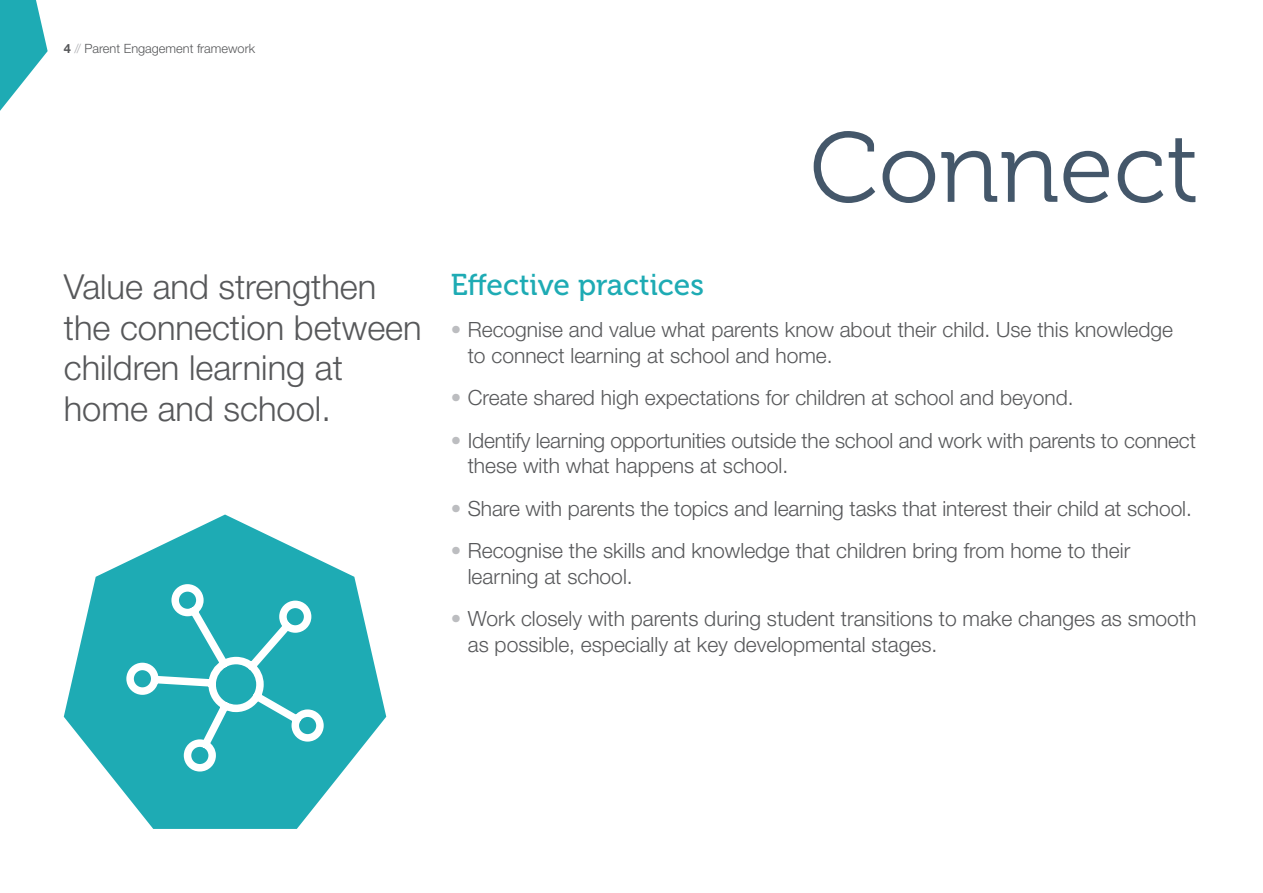
<style>
.page{position:relative;width:1263px;height:893px;background:#fff}
.page>*{position:absolute;margin:0;border:0;box-sizing:border-box;transform-origin:0 0}
.t1{font:99px "Museo 300";color:#44576a}
.t2{font:300 34.5px/40.5px "Helvetica Neue";color:#57585a}
.t3{font:30px "Museo 500";color:#1eabb4}
.t4{font:300 21px/25.5px "Helvetica Neue";color:#57585a}
.t5{font:300 12.75px "Helvetica Neue";color:#57585a}
.s1{font-weight:700}
.s2{color:#a8a9ad}
.s3{color:#bcbdc0}
</style>
<div class="page">
<svg style="left:0;top:0;width:48px;height:111px"></svg>
<svg style="left:64px;top:563px;width:322px;height:228px;fill:#1eabb4"></svg>
<svg style="left:123px;top:514px;width:204px;height:315px"></svg>
<p class="t5" style="left:64px;top:40px;width:193px"><span class="s1">4</span> <span class="s2">//</span> Parent Engagement framework</p>
<p class="t2" style="left:64px;top:266px;width:359px">Value and strengthen the connection between children learning at home and school.</p>
<p class="t1" style="left:810px;top:114px;width:391px">Connect</p>
<p class="t3" style="left:451px;top:268px;width:255px">Effective practices</p>
<p class="t4" style="left:468px;top:316px;width:707px;text-indent:-17px"><span class="s3">•</span> Recognise and value what parents know about their child. Use this knowledge to connect learning at school and home.</p>
<p class="t4" style="left:451px;top:384px;width:624px"><span class="s3">•</span> Create shared high expectations for children at school and beyond.</p>
<p class="t4" style="left:468px;top:427px;width:730px;text-indent:-17px"><span class="s3">•</span> Identify learning opportunities outside the school and work with parents to connect these with what happens at school.</p>
<p class="t4" style="left:451px;top:495px;width:743px"><span class="s3">•</span> Share with parents the topics and learning tasks that interest their child at school.</p>
<p class="t4" style="left:468px;top:538px;width:664px;text-indent:-17px"><span class="s3">•</span> Recognise the skills and knowledge that children bring from home to their learning at school.</p>
<p class="t4" style="left:468px;top:606px;width:730px;text-indent:-17px"><span class="s3">•</span> Work closely with parents during student transitions to make changes as smooth as possible, especially at key developmental stages.</p>
</div>
